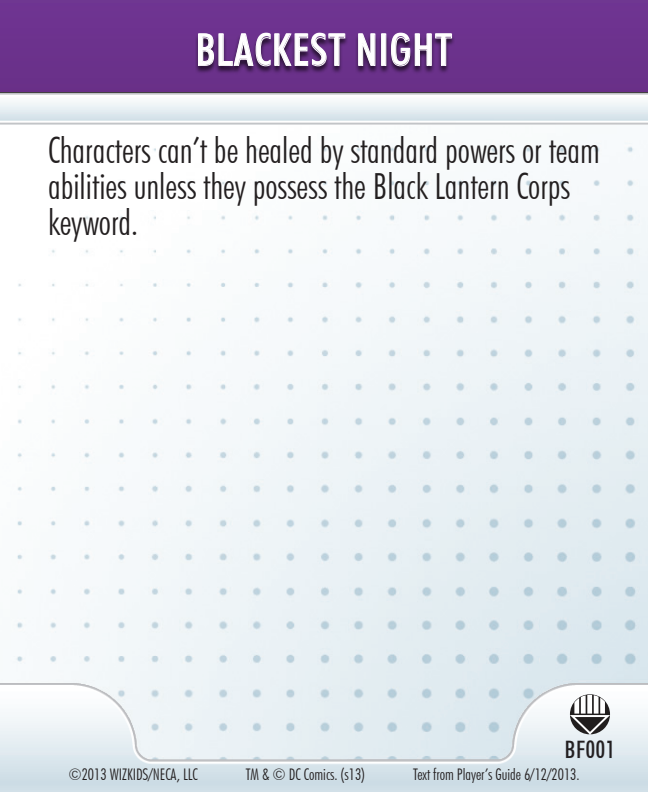
<style>
.page{position:relative;width:648px;height:792px;background:#fff}
.page>*{position:absolute;margin:0;border:0;box-sizing:border-box;transform-origin:0 0}
.t1{font:500 condensed 44px "Futura BT";letter-spacing:.025em;color:#fff}
.t2{font:300 condensed 36px/36px "Futura BT";color:#231f20}
.t3{font:500 condensed 24px "Futura BT";letter-spacing:.03em;color:#231f20}
.t4{font:300 condensed 16px "Futura BT";color:#231f20}
</style>
<div class="page">
<img style="left:0;top:92px;width:648px;height:591px">
<img style="left:0;top:683px;width:648px;height:109px">
<div style="left:0;top:0;width:648px;height:92px;background:#6c328d"></div>
<div style="left:195px;top:34px;width:260px;height:40px;background:#231f20;opacity:.75"></div>
<svg style="left:198px;top:33px;width:148px;height:34px"></svg>
<svg style="left:358px;top:33px;width:18px;height:33px"></svg>
<div style="left:381px;top:34px;width:5px;height:32px;border:1px solid #fff"></div>
<svg style="left:391px;top:33px;width:61px;height:34px"></svg>
<svg style="left:564px;top:694px;width:50px;height:66px"></svg>
<p class="t1" style="left:196px;top:23px;width:257px">BLACKEST NIGHT</p>
<p class="t2" style="left:48px;top:132px;width:553px">Characters can’t be healed by standard powers or team abilities unless they possess the Black Lantern Corps keyword.</p>
<p class="t3" style="left:565px;top:735px;width:52px">BF001</p>
<p class="t4" style="left:68px;top:765px;width:131px">©2013 WIZKIDS/NECA, LLC</p>
<p class="t4" style="left:246px;top:765px;width:121px">TM &amp; © DC Comics. (s13)</p>
<p class="t4" style="left:413px;top:765px;width:168px">Text from Player’s Guide 6/12/2013.</p>
</div>
